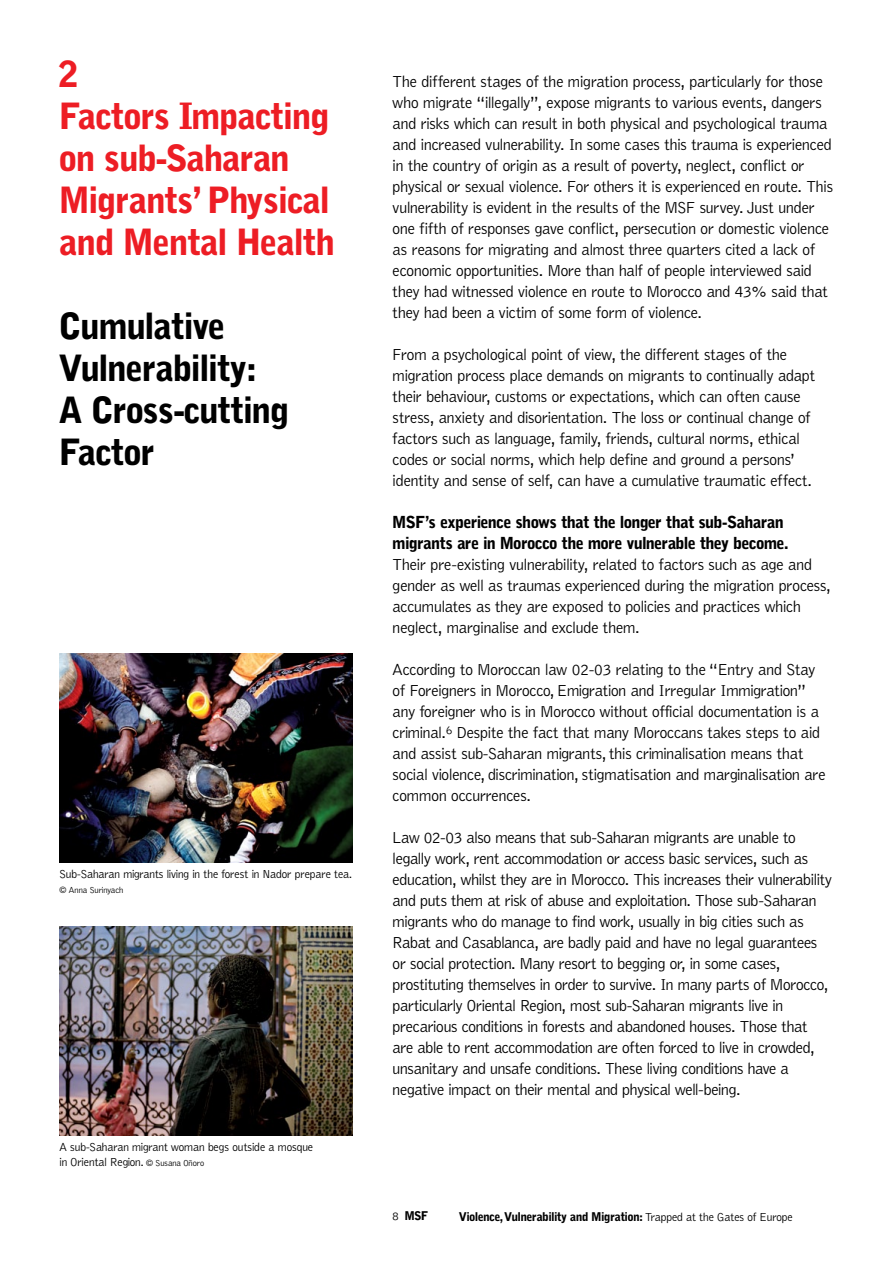
<style>
.page{position:relative;width:893px;height:1263px;background:#fff}
.page>*{position:absolute;margin:0;border:0;box-sizing:border-box;transform-origin:0 0}
.t1{font:900 36px/42px "Bell MSFE";color:#ed1d24}
.t2{font:900 36px/42px "Bell MSFE";color:#000}
.t3{font:300 16.5px/21px "Bell MSFE";letter-spacing:-.005em;color:#000}
.t4{font:900 16.5px/21px "Bell MSFE";letter-spacing:-.005em;color:#000}
.t5{font:300 12px/15px "Bell MSFE";color:#000}
.t6{font:900 12px "Bell MSFE";color:#000}
.t7{font:300 9px "Bell MSFE";color:#000}
.s1{font-size:9px}
.s2{font-weight:300}
</style>
<div class="page">
<img style="left:60px;top:927px;width:292px;height:208px">
<img style="left:60px;top:654px;width:292px;height:209px">
<h1 class="t1" style="left:60px;top:53px;width:276px">2<br>Factors Impacting on sub-Saharan<br>Migrants’ Physical and Mental Health</h1>
<h1 class="t2" style="left:60px;top:305px;width:231px">Cumulative<br>Vulnerability:<br>A Cross-cutting<br>Factor</h1>
<p class="t5" style="left:60px;top:866px;width:294px">Sub-Saharan migrants living in the forest in Nador prepare tea.</p>
<p class="t7" style="left:60px;top:885px;width:65px">© Anna Surinyach</p>
<p class="t5" style="left:60px;top:1139px;width:255px">A sub-Saharan migrant woman begs outside a mosque in Oriental Region. <span class="s1">© Susana Oñoro</span></p>
<p class="t3" style="left:393px;top:71px;width:442px">The different stages of the migration process, particularly for those who migrate “illegally”, expose migrants to various events, dangers and risks which can result in both physical and psychological trauma and increased vulnerability. In some cases this trauma is experienced in the country of origin as a result of poverty, neglect, conflict or physical or sexual violence. For others it is experienced en route. This vulnerability is evident in the results of the MSF survey. Just under one fifth of responses gave conflict, persecution or domestic violence as reasons for migrating and almost three quarters cited a lack of economic opportunities. More than half of people interviewed said they had witnessed violence en route to Morocco and 43% said that they had been a victim of some form of violence.</p>
<p class="t3" style="left:393px;top:344px;width:424px">From a psychological point of view, the different stages of the migration process place demands on migrants to continually adapt their behaviour, customs or expectations, which can often cause stress, anxiety and disorientation. The loss or continual change of factors such as language, family, friends, cultural norms, ethical codes or social norms, which help define and ground a persons’ identity and sense of self, can have a cumulative traumatic effect.</p>
<p class="t4" style="left:393px;top:511px;width:398px">MSF’s experience shows that the longer that sub-Saharan migrants are in Morocco the more vulnerable they become.</p>
<p class="t3" style="left:393px;top:554px;width:440px">Their pre-existing vulnerability, related to factors such as age and gender as well as traumas experienced during the migration process, accumulates as they are exposed to policies and practices which neglect, marginalise and exclude them.</p>
<p class="t3" style="left:393px;top:659px;width:434px">According to Moroccan law 02-03 relating to the “Entry and Stay of Foreigners in Morocco, Emigration and Irregular Immigration” any foreigner who is in Morocco without official documentation is a criminal.<sup>6</sup> Despite the fact that many Moroccans takes steps to aid and assist sub-Saharan migrants, this criminalisation means that social violence, discrimination, stigmatisation and marginalisation are common occurrences.</p>
<p class="t3" style="left:393px;top:827px;width:441px">Law 02-03 also means that sub-Saharan migrants are unable to legally work, rent accommodation or access basic services, such as education, whilst they are in Morocco. This increases their vulnerability and puts them at risk of abuse and exploitation. Those sub-Saharan migrants who do manage to find work, usually in big cities such as Rabat and Casablanca, are badly paid and have no legal guarantees or social protection. Many resort to begging or, in some cases, prostituting themselves in order to survive. In many parts of Morocco, particularly Oriental Region, most sub-Saharan migrants live in precarious conditions in forests and abandoned houses. Those that are able to rent accommodation are often forced to live in crowded, unsanitary and unsafe conditions. These living conditions have a negative impact on their mental and physical well-being.</p>
<p class="t6" style="left:393px;top:1209px;width:37px"><span class="s2">8</span> MSF</p>
<p class="t6" style="left:459px;top:1209px;width:335px">Violence, Vulnerability and Migration: <span class="s2">Trapped at the Gates of Europe</span></p>
</div>
